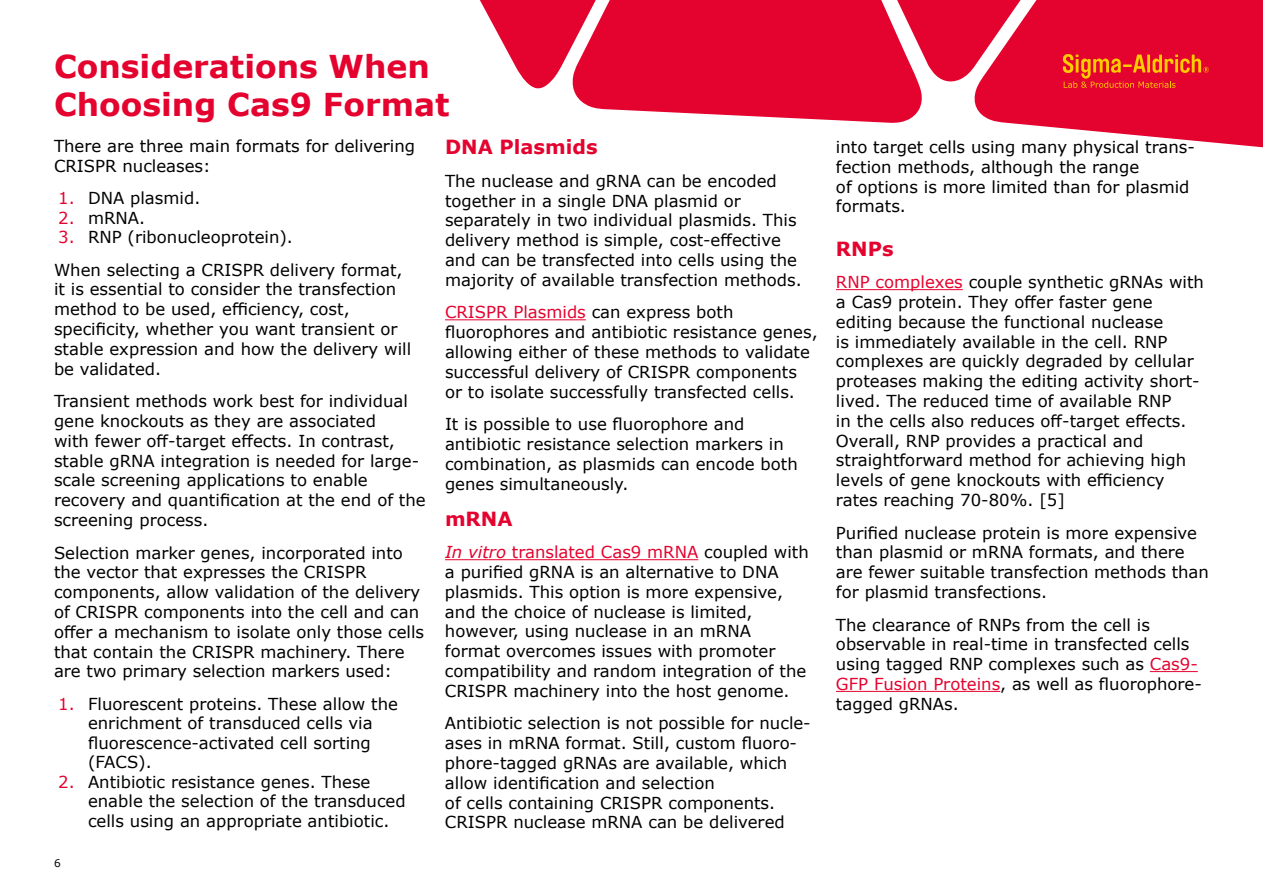
<style>
.page{position:relative;width:1263px;height:893px;background:#fff}
.page>*{position:absolute;margin:0;border:0;box-sizing:border-box;transform-origin:0 0}
.t1{font:700 31.5px/37.8px "Verdana";color:#e4032f}
.t2{font:700 19.5px "Verdana";color:#e4032f}
.t3{font:16.5px/19.8px "Verdana";color:#000}
.t4{font:16.5px/19.5px "Verdana";color:#010202}
.t5{font:10.5px "Verdana";color:#000}
.s1{color:#e4032e}
.s2{color:#010202}
.s3{font-style:italic;color:#e4032e}
</style>
<div class="page">
<svg style="left:1009px;top:0;width:254px;height:148px;fill:#e4032e"></svg>
<hr style="left:445px;top:319px;width:141px;height:1px;background:#e4032e">
<hr style="left:445px;top:559px;width:253px;height:1px;background:#e4032e">
<hr style="left:836px;top:289px;width:127px;height:1px;background:#e4032e">
<hr style="left:1150px;top:671px;width:48px;height:1px;background:#e4032e">
<hr style="left:836px;top:691px;width:164px;height:1px;background:#e4032e">
<svg style="left:480px;top:0;width:732px;height:123px"></svg>
<h1 class="t1" style="left:54px;top:47px;width:397px">Considerations When<br>Choosing Cas9 Format</h1>
<p class="t3" style="left:54px;top:136px;width:363px">There are three main formats for delivering<br>CRISPR nucleases:</p>
<p class="t4" style="left:58px;top:188px;width:140px"><span class="s1">1.</span> DNA plasmid.</p>
<p class="t4" style="left:58px;top:208px;width:84px"><span class="s1">2.</span> mRNA.</p>
<p class="t3" style="left:54px;top:221px;width:350px;line-height:32.5px"><span class="s1">3.</span> <span class="s2">RNP (ribonucleoprotein).<br></span>When selecting a CRISPR delivery format,</p>
<p class="t3" style="left:54px;top:279px;width:359px">it is essential to consider the transfection method to be used, efficiency, cost, specificity, whether you want transient or stable expression and how the delivery will be validated.</p>
<p class="t3" style="left:54px;top:391px;width:373px">Transient methods work best for individual gene knockouts as they are associated<br>with fewer off-target effects. In contrast, stable gRNA integration is needed for large&shy;scale screening applications to enable recovery and quantification at the end of the screening process.</p>
<p class="t3" style="left:54px;top:542px;width:372px">Selection marker genes, incorporated into the vector that expresses the CRISPR components, allow validation of the delivery of CRISPR components into the cell and can offer a mechanism to isolate only those cells that contain the CRISPR machinery. There are two primary selection markers used:</p>
<p class="t3" style="left:88px;top:694px;width:311px;text-indent:-30px"><span class="s1">1.</span> Fluorescent proteins. These allow the enrichment of transduced cells via fluorescence-activated cell sorting (FACS).</p>
<p class="t4" style="left:88px;top:772px;width:319px;text-indent:-30px"><span class="s1">2.</span> Antibiotic resistance genes. These enable the selection of the transduced cells using an appropriate antibiotic.</p>
<p class="t2" style="left:445px;top:133px;width:154px">DNA Plasmids</p>
<p class="t3" style="left:445px;top:171px;width:354px">The nuclease and gRNA can be encoded together in a single DNA plasmid or separately in two individual plasmids. This delivery method is simple, cost-effective and can be transfected into cells using the majority of available transfection methods.</p>
<p class="t3" style="left:445px;top:302px;width:374px"><span class="s1">CRISPR Plasmids</span> can express both fluorophores and antibiotic resistance genes, allowing either of these methods to validate successful delivery of CRISPR components or to isolate successfully transfected cells.</p>
<p class="t3" style="left:445px;top:414px;width:354px">It is possible to use fluorophore and antibiotic resistance selection markers in combination, as plasmids can encode both genes simultaneously.</p>
<p class="t2" style="left:445px;top:505px;width:69px">mRNA</p>
<p class="t3" style="left:445px;top:542px;width:365px"><span class="s3">In vitro</span> <span class="s1">translated Cas9 mRNA</span> coupled with a purified gRNA is an alternative to DNA plasmids. This option is more expensive, and the choice of nuclease is limited, however, using nuclease in an mRNA format overcomes issues with promoter compatibility and random integration of the CRISPR machinery into the host genome.</p>
<p class="t3" style="left:445px;top:713px;width:367px">Antibiotic selection is not possible for nucle&shy;ases in mRNA format. Still, custom fluoro&shy;phore-tagged gRNAs are available, which allow identification and selection<br>of cells containing CRISPR components.<br>CRISPR nuclease mRNA can be delivered</p>
<p class="t5" style="left:54px;top:856px;width:8px">6</p>
<p class="t3" style="left:836px;top:137px;width:360px">into target cells using many physical trans&shy;fection methods, although the range<br>of options is more limited than for plasmid formats.</p>
<p class="t2" style="left:836px;top:235px;width:59px">RNPs</p>
<p class="t3" style="left:836px;top:272px;width:369px"><span class="s1">RNP complexes</span> couple synthetic gRNAs with a Cas9 protein. They offer faster gene editing because the functional nuclease<br>is immediately available in the cell. RNP complexes are quickly degraded by cellular proteases making the editing activity short&shy;lived. The reduced time of available RNP<br>in the cells also reduces off-target effects.<br>Overall, RNP provides a practical and straightforward method for achieving high levels of gene knockouts with efficiency rates reaching 70-80%. [5]</p>
<p class="t3" style="left:836px;top:522px;width:374px">Purified nuclease protein is more expensive than plasmid or mRNA formats, and there are fewer suitable transfection methods than for plasmid transfections.</p>
<p class="t3" style="left:836px;top:614px;width:367px">The clearance of RNPs from the cell is observable in real-time in transfected cells using tagged RNP complexes such as <span class="s1">Cas9- GFP Fusion Proteins</span>, as well as fluorophore&shy;tagged gRNAs.</p>
</div>
